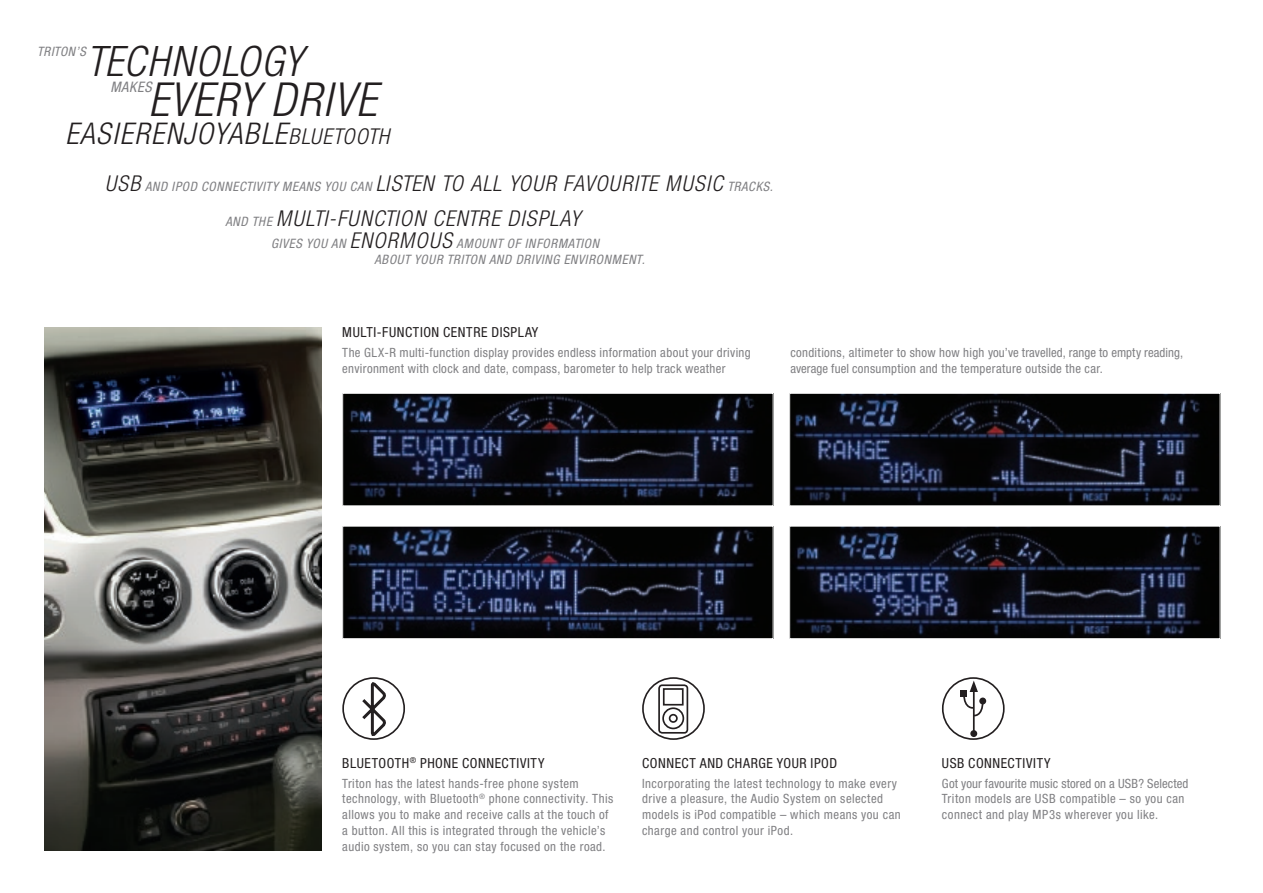
<style>
.page{position:relative;width:1263px;height:893px;background:#fff}
.page>*{position:absolute;margin:0;border:0;box-sizing:border-box;transform-origin:0 0}
.t1{font:italic 300 condensed 46.95px "Helvetica Neue";letter-spacing:.025em;color:#231f20}
.t2{font:italic 300 condensed 42px "Helvetica Neue";color:#231f20}
.t3{font:italic 300 condensed 29.85px "Helvetica Neue";letter-spacing:.055em;color:#231f20}
.t4{font:italic 300 condensed 21.9px "Helvetica Neue";letter-spacing:.045em;color:#231f20}
.t5{font:italic condensed 14.55px "Helvetica Neue";color:#808083}
.t6{font:condensed 13.8px "Helvetica Neue";letter-spacing:.04em;color:#231f20}
.t7{font:italic condensed 13.05px "Helvetica Neue";letter-spacing:.04em;color:#808083}
.t8{font:condensed 12.75px/15.8px "Helvetica Neue";letter-spacing:.035em;color:#808083}
.s1{font-size:21.9px}
.s2{font-weight:400;font-size:13.05px;color:#808083}
.s3{font-weight:300;font-size:21.9px;color:#231f20}
</style>
<div class="page">
<div style="left:342px;top:677px;width:63px;height:63px;border:2px solid #231f20;border-radius:50%"></div>
<svg style="left:359px;top:680px;width:29px;height:56px"></svg>
<img style="left:344px;top:528px;width:427px;height:109px">
<div style="left:342px;top:526px;width:431px;height:113px;border:1px solid #fff"></div>
<img style="left:344px;top:395px;width:427px;height:109px">
<div style="left:342px;top:393px;width:431px;height:113px;border:1px solid #fff"></div>
<img style="left:791px;top:395px;width:427px;height:109px">
<div style="left:789px;top:393px;width:431px;height:113px;border:1px solid #fff"></div>
<img style="left:791px;top:528px;width:427px;height:109px">
<div style="left:789px;top:526px;width:431px;height:113px;border:1px solid #fff"></div>
<div style="left:642px;top:677px;width:63px;height:63px;border:2px solid #231f20;border-radius:50%"></div>
<div style="left:658px;top:684px;width:30px;height:50px;border:2px solid #231f20;border-radius:3px"></div>
<div style="left:663px;top:688px;width:21px;height:17px;border:2px solid #231f20"></div>
<div style="left:662px;top:707px;width:22px;height:22px;border:2px solid #231f20;border-radius:50%"></div>
<div style="left:669px;top:714px;width:9px;height:9px;border:2px solid #231f20;border-radius:50%"></div>
<div style="left:942px;top:677px;width:63px;height:63px;border:2px solid #231f20;border-radius:50%"></div>
<hr style="left:973px;top:689px;width:2px;height:45px;background:#231f20">
<div style="left:970px;top:730px;width:7px;height:7px;background:#231f20;border-radius:50%"></div>
<div style="left:960px;top:690px;width:7px;height:7px;background:#231f20"></div>
<svg style="left:962px;top:681px;width:22px;height:36px"></svg>
<div style="left:979px;top:697px;width:7px;height:7px;background:#231f20;border-radius:50%"></div>
<img style="left:45px;top:327px;width:276px;height:523px">
<p class="t7" style="left:37px;top:43px;width:50px">TRITON’S</p>
<h2 class="t2" style="left:86px;top:37px;width:22px">TECH</h2>
<h2 class="t2" style="left:171px;top:37px;width:48px">NOLOGY</h2>
<p class="t5" style="left:110px;top:79px;width:36px">MA KES</p>
<h3 class="t3" style="left:65px;top:116px;width:325px">EASIERENJOYABLE<span class="s1">BLUETOOTH</span></h3>
<h3 class="t4" style="left:105px;top:170px;width:13px">USB</h3>
<p class="t7" style="left:145px;top:178px;width:9px">AND</p>
<p class="t7" style="left:172px;top:178px;width:8px">IPOD</p>
<p class="t7" style="left:201px;top:178px;width:8px">CONNECTI</p>
<p class="t7" style="left:256px;top:178px;width:36px">VITY MEANS</p>
<h3 class="t4" style="left:325px;top:170px;width:411px"><span class="s2">YOU CAN</span> LISTEN TO ALL YOUR FAVOURITE MUSIC <span class="s2">TRAC</span></h3>
<p class="t7" style="left:756px;top:178px;width:19px">KS.</p>
<h3 class="t4" style="left:225px;top:206px;width:356px"><span class="s2">AND THE</span> MULTI-FUNCTION CENTRE DISPLAY</h3>
<p class="t7" style="left:271px;top:236px;width:195px">GI VES YOU AN <span class="s3">ENORMOUS</span> AMOUNT</p>
<p class="t7" style="left:507px;top:236px;width:26px">OF INFORMATION</p>
<p class="t7" style="left:374px;top:252px;width:9px">ABOUT</p>
<p class="t7" style="left:414px;top:252px;width:15px">YOUR</p>
<p class="t7" style="left:447px;top:252px;width:14px">TRITON</p>
<p class="t7" style="left:489px;top:252px;width:9px">AND</p>
<p class="t7" style="left:516px;top:252px;width:33px">DRI VING</p>
<p class="t7" style="left:564px;top:252px;width:30px">EN VIRONMENT</p>
<p class="t7" style="left:642px;top:252px;width:5px">.</p>
<h1 class="t1" style="left:149px;top:73px;width:230px">EVERY DRIVE</h1>
<p class="t6" style="left:342px;top:324px;width:49px">MULTI-FUNC</p>
<p class="t6" style="left:413px;top:324px;width:127px">TION CENTRE DISPLAY</p>
<p class="t8" style="left:342px;top:345px;width:410px">The GLX-R multi-function display provides endless information about your driving environment with clock and date, compass, barometer to help track weather</p>
<p class="t8" style="left:790px;top:345px;width:394px">conditions, altimeter to show how high you’ve travelled, range to empty reading, average fuel consumption and the temperature outside the car.</p>
<p class="t6" style="left:342px;top:755px;width:145px">BLUETOOTH <sup>®</sup> PHONE CONNEC</p>
<p class="t6" style="left:509px;top:755px;width:37px">TIVITY</p>
<p class="t8" style="left:342px;top:775px;width:273px">Triton has the latest hands-free phone system technology, with Bluetooth<sup>®</sup> phone connectivity. This allows you to make and receive calls at the touch of a button. All this is integrated through the vehicle’s audio system, so you can stay focused on the road.</p>
<p class="t6" style="left:642px;top:755px;width:197px">Connect and charge your iPod</p>
<p class="t8" style="left:642px;top:775px;width:260px">Incorporating the latest technology to make every drive a pleasure, the Audio System on selected models is iPod compatible – which means you can charge and control your iPod.</p>
<p class="t6" style="left:942px;top:755px;width:103px">USB Connectivity</p>
<p class="t8" style="left:942px;top:775px;width:248px">Got your favourite music stored on a USB? Selected<br>Triton models are USB compatible – so you can connect and play MP3s wherever you like.</p>
</div>
